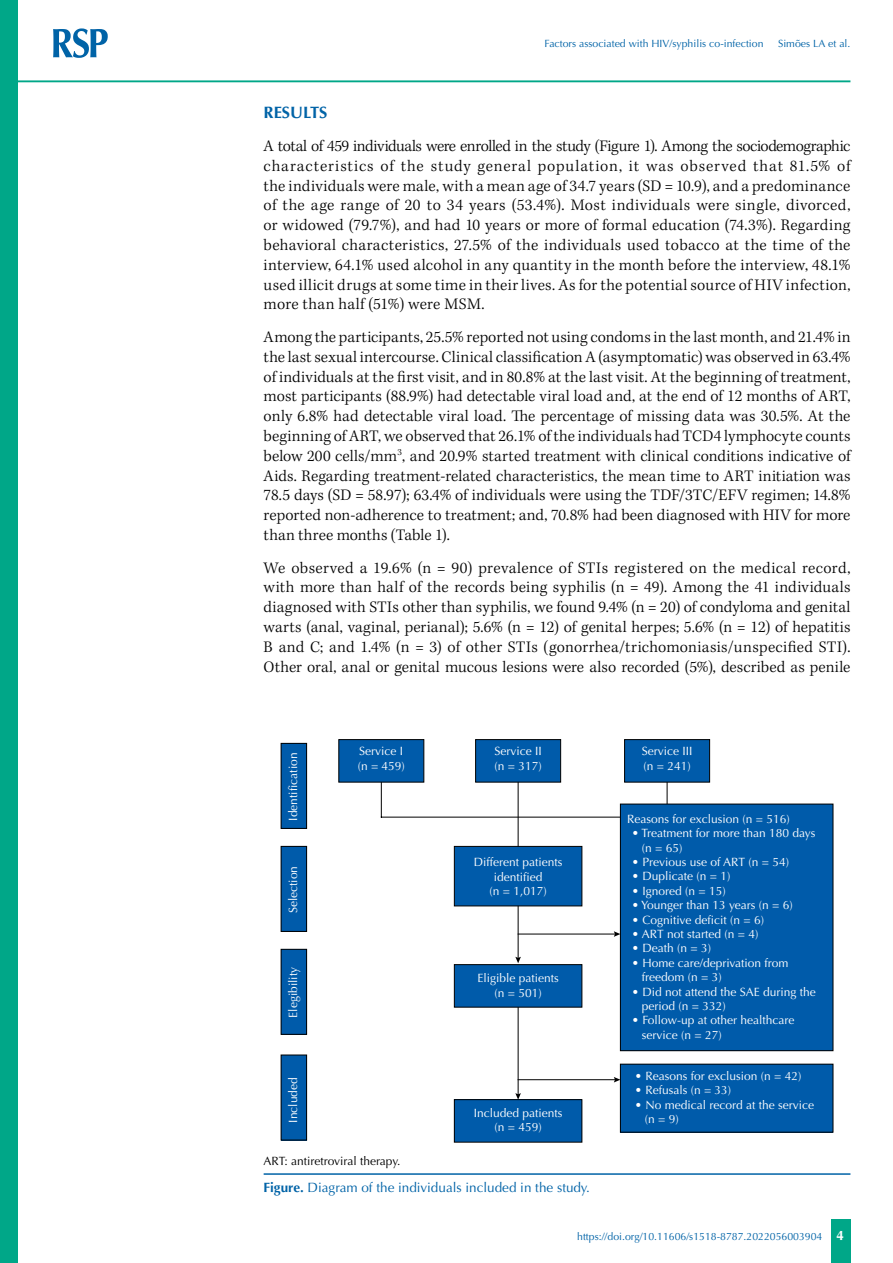
<style>
.page{position:relative;width:893px;height:1263px;background:#fff}
.page>*{position:absolute;margin:0;border:0;box-sizing:border-box;transform-origin:0 0}
.t1{font:300 16.5px/19.8px "Kepler Std";letter-spacing:.005em;color:#000;text-align:justify}
.t2{font:700 16.5px "Optima LT Std";color:#0063a7}
.t3{font:13.5px "Optima LT Std";color:#0063a7}
.t4{font:700 13.5px "Optima LT Std";color:#fff}
.t5{font:12px/14.4px "Optima";color:#fff}
.t6{font:12px "Optima LT Std";color:#000}
.t7{font:10.5px "Optima LT Std";color:#0063a7}
.s1{font-weight:700}
</style>
<div class="page">
<div style="left:831px;top:1220px;width:20px;height:43px;background:#00a788"></div>
<div style="left:0;top:0;width:18px;height:1263px;background:#00a788"></div>
<svg style="left:53px;top:28px;width:55px;height:30px"></svg>
<hr style="left:18px;top:80px;width:832px;height:2px;background:#00a788">
<hr style="left:264px;top:1173px;width:586px;height:2px;background:#0063a7">
<hr style="left:518px;top:782px;width:1px;height:177px;background:#000">
<svg style="left:515px;top:957px;width:6px;height:6px"></svg>
<hr style="left:518px;top:1007px;width:1px;height:88px;background:#000">
<svg style="left:515px;top:1093px;width:6px;height:6px"></svg>
<hr style="left:518px;top:1079px;width:98px;height:1px;background:#000">
<svg style="left:614px;top:1077px;width:6px;height:5px"></svg>
<hr style="left:518px;top:934px;width:98px;height:1px;background:#000">
<svg style="left:614px;top:931px;width:6px;height:6px"></svg>
<hr style="left:381px;top:817px;width:239px;height:1px;background:#000">
<hr style="left:381px;top:782px;width:1px;height:35px;background:#000">
<svg style="left:667px;top:782px;width:1px;height:22px"></svg>
<div style="left:281px;top:743px;width:26px;height:85px;background:#005baa"></div>
<div style="left:281px;top:743px;width:26px;height:86px;border:1px solid #000"></div>
<div style="left:281px;top:846px;width:26px;height:85px;background:#005baa"></div>
<div style="left:281px;top:846px;width:26px;height:86px;border:1px solid #000"></div>
<div style="left:281px;top:949px;width:26px;height:85px;background:#005baa"></div>
<div style="left:281px;top:949px;width:26px;height:86px;border:1px solid #000"></div>
<div style="left:281px;top:1055px;width:26px;height:85px;background:#005baa"></div>
<div style="left:281px;top:1055px;width:26px;height:85px;border:1px solid #000"></div>
<div style="left:338px;top:739px;width:86px;height:43px;background:#005baa;border:1px solid #000"></div>
<div style="left:475px;top:739px;width:86px;height:43px;background:#005baa;border:1px solid #000"></div>
<div style="left:454px;top:846px;width:128px;height:60px;background:#005baa;border:1px solid #000"></div>
<div style="left:620px;top:804px;width:213px;height:247px;background:#005baa"></div>
<div style="left:620px;top:804px;width:213px;height:247px;border:1px solid #000"></div>
<div style="left:624px;top:739px;width:86px;height:43px;background:#005baa;border:1px solid #000"></div>
<div style="left:454px;top:964px;width:128px;height:43px;background:#005baa;border:1px solid #000"></div>
<div style="left:454px;top:1100px;width:128px;height:42px;background:#005baa"></div>
<div style="left:454px;top:1099px;width:128px;height:43px;border:1px solid #000"></div>
<div style="left:620px;top:1064px;width:213px;height:68px;background:#005baa"></div>
<div style="left:620px;top:1064px;width:213px;height:68px;border:1px solid #000"></div>
<p class="t7" style="left:545px;top:37px;width:220px">Factors associated with HIV/syphilis co-infection</p>
<p class="t7" style="left:778px;top:37px;width:74px">Simões LA et al.</p>
<p class="t2" style="left:264px;top:103px;width:65px">RESULTS</p>
<p class="t1" style="left:264px;top:137px;width:588px">A total of 459 individuals were enrolled in the study (Figure 1). Among the sociodemographic characteristics of the study general population, it was observed that 81.5% of the individuals were male, with a mean age of 34.7 years (SD = 10.9), and a predominance of the age range of 20 to 34 years (53.4%). Most individuals were single, divorced, or widowed (79.7%), and had 10 years or more of formal education (74.3%). Regarding behavioral characteristics, 27.5% of the individuals used tobacco at the time of the interview, 64.1% used alcohol in any quantity in the month before the interview, 48.1% used illicit drugs at some time in their lives. As for the potential source of HIV infection, more than half (51%) were MSM.</p>
<p class="t1" style="left:264px;top:328px;width:588px">Among the participants, 25.5% reported not using condoms in the last month, and 21.4% in the last sexual intercourse. Clinical classification A (asymptomatic) was observed in 63.4% of individuals at the first visit, and in 80.8% at the last visit. At the beginning of treatment, most participants (88.9%) had detectable viral load and, at the end of 12 months of ART, only 6.8% had detectable viral load. The percentage of missing data was 30.5%. At the beginning of ART, we observed that 26.1% of the individuals had TCD4 lymphocyte counts below 200 cells/mm<sup>3</sup>, and 20.9% started treatment with clinical conditions indicative of Aids. Regarding treatment-related characteristics, the mean time to ART initiation was 78.5 days (SD = 58.97); 63.4% of individuals were using the TDF/3TC/EFV regimen; 14.8% reported non-adherence to treatment; and, 70.8% had been diagnosed with HIV for more than three months (Table 1).</p>
<p class="t1" style="left:264px;top:558px;width:588px">We observed a 19.6% (n = 90) prevalence of STIs registered on the medical record, with more than half of the records being syphilis (n = 49). Among the 41 individuals diagnosed with STIs other than syphilis, we found 9.4% (n = 20) of condyloma and genital warts (anal, vaginal, perianal); 5.6% (n = 12) of genital herpes; 5.6% (n = 12) of hepatitis B and C; and 1.4% (n = 3) of other STIs (gonorrhea/trichomoniasis/unspecified STI).<br>Other oral, anal or genital mucous lesions were also recorded (5%), described as penile</p>
<p class="t5" style="left:286px;top:821px;width:70px;rotate:-90deg">Identification</p>
<p class="t5" style="left:286px;top:913px;width:49px;rotate:-90deg">Selection</p>
<p class="t5" style="left:286px;top:1018px;width:52px;rotate:-90deg">Elegibility</p>
<p class="t5" style="left:286px;top:1123px;width:47px;rotate:-90deg">Included</p>
<p class="t5" style="left:358px;top:744px;width:49px">Service I (n = 459)</p>
<p class="t5" style="left:494px;top:744px;width:49px">Service II (n = 317)</p>
<p class="t5" style="left:642px;top:744px;width:52px">Service III (n = 241)</p>
<p class="t5" style="left:474px;top:855px;width:90px;text-align:center">Different patients identified<br>(n = 1,017)</p>
<p class="t5" style="left:477px;top:971px;width:83px;text-align:center">Eligible patients (n = 501)</p>
<p class="t5" style="left:474px;top:1106px;width:90px;text-align:center">Included patients (n = 459)</p>
<p class="t5" style="left:627px;top:812px;width:164px">Reasons for exclusion (n = 516)</p>
<p class="t5" style="left:642px;top:826px;width:175px;text-indent:-10px">• Treatment for more than 180 days (n = 65)</p>
<p class="t5" style="left:632px;top:855px;width:159px">• Previous use of ART (n = 54)</p>
<p class="t5" style="left:632px;top:869px;width:100px">• Duplicate (n = 1)</p>
<p class="t5" style="left:632px;top:884px;width:95px">• Ignored (n = 15)</p>
<p class="t5" style="left:632px;top:898px;width:163px">• Younger than 13 years (n = 6)</p>
<p class="t5" style="left:632px;top:912px;width:134px">• Cognitive deficit (n = 6)</p>
<p class="t5" style="left:632px;top:927px;width:128px">• ART not started (n = 4)</p>
<p class="t5" style="left:632px;top:941px;width:81px">• Death (n = 3)</p>
<p class="t5" style="left:642px;top:956px;width:148px;text-indent:-10px">• Home care/deprivation from freedom (n = 3)</p>
<p class="t5" style="left:642px;top:984px;width:176px;text-indent:-10px">• Did not attend the SAE during the period (n = 332)</p>
<p class="t5" style="left:642px;top:1013px;width:154px;text-indent:-10px">• Follow-up at other healthcare service (n = 27)</p>
<p class="t5" style="left:635px;top:1069px;width:168px">• Reasons for exclusion (n = 42)</p>
<p class="t5" style="left:635px;top:1083px;width:98px">• Refusals (n = 33)</p>
<p class="t5" style="left:645px;top:1098px;width:171px;text-indent:-10px">• No medical record at the service (n = 9)</p>
<p class="t6" style="left:264px;top:1154px;width:138px">ART: antiretroviral therapy.</p>
<p class="t3" style="left:264px;top:1179px;width:328px"><span class="s1">Figure.</span> Diagram of the individuals included in the study.</p>
<p class="t7" style="left:577px;top:1230px;width:247px">https://doi.org/10.11606/s1518-8787.2022056003904</p>
<p class="t4" style="left:836px;top:1228px;width:9px">4</p>
</div>
